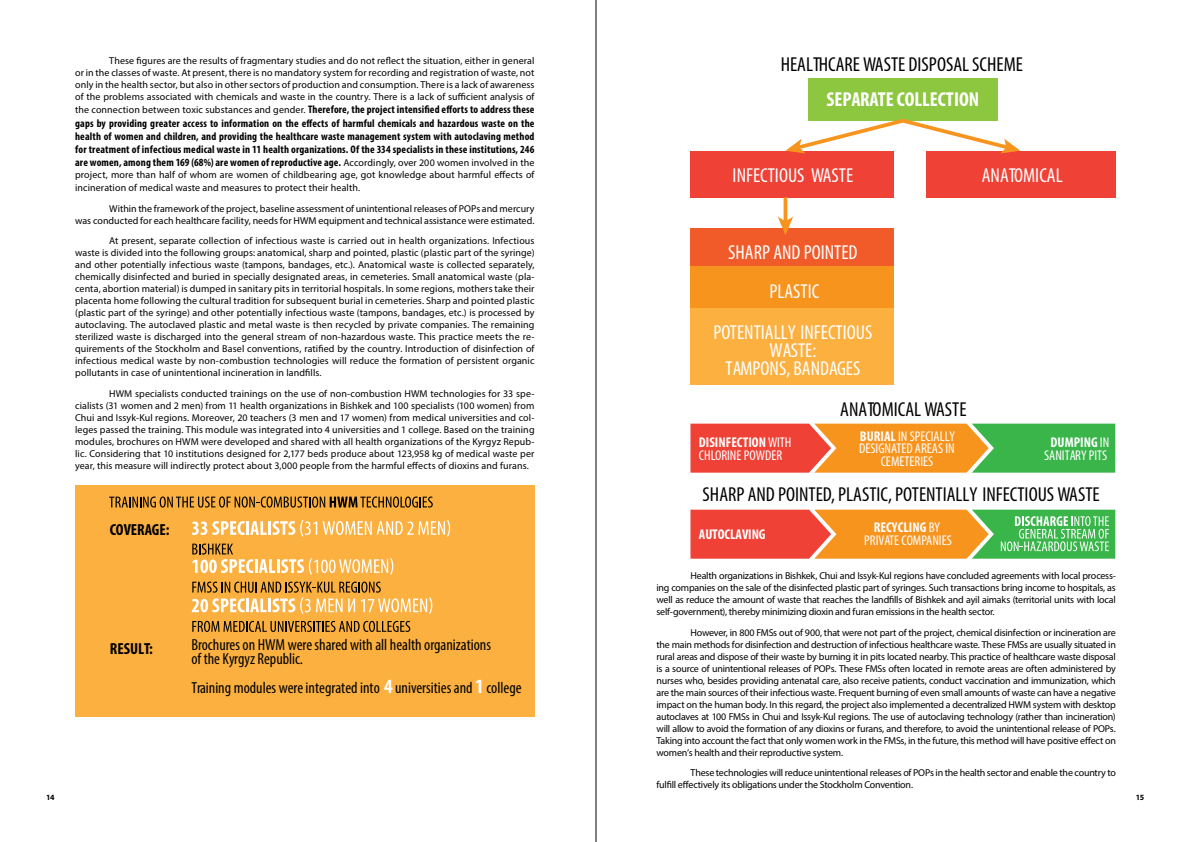
<style>
.page{position:relative;width:1191px;height:842px;background:#fff}
.page>*{position:absolute;margin:0;border:0;box-sizing:border-box;transform-origin:0 0}
.t1{font:condensed 20.2px "Myriad Pro";color:#000}
.t2{font:condensed 20.2px/41px "Myriad Pro";color:#fff;text-align:center}
.t3{font:700 condensed 20.2px "Myriad Pro";color:#fff}
.t4{font:condensed 16.1px/14.3px "Myriad Pro";color:#000}
.t5{font:700 condensed 16.1px "Myriad Pro";color:#000}
.t6{font:condensed 14.2px/12.6px "Myriad Pro";color:#fff;text-align:center}
.t7{font:700 condensed 14.2px "Myriad Pro";color:#fff}
.t8{font:700 condensed 11px/13.2px "Myriad Pro";letter-spacing:.015em;color:#000;text-align:justify}
.t9{font:10px/12px "Myriad Pro";color:#000;text-align:justify}
.t10{font:10px/12px "Myriad Pro";letter-spacing:-.02em;color:#000}
.t11{font:700 8px "Myriad Pro";color:#000}
.s1{font-weight:400;font-stretch:normal;font-size:10px}
.s2{font-weight:700;font-size:20.2px;color:#fff}
.s3{font-weight:700}
</style>
<div class="page">
<div style="left:75px;top:485px;width:459px;height:232px;background:#fbb040"></div>
<svg style="left:109px;top:496px;width:324px;height:12px"></svg>
<svg style="left:192px;top:520px;width:258px;height:16px"></svg>
<svg style="left:192px;top:543px;width:201px;height:31px"></svg>
<svg style="left:192px;top:582px;width:240px;height:32px"></svg>
<svg style="left:192px;top:621px;width:218px;height:11px"></svg>
<div style="left:808px;top:78px;width:190px;height:43px;background:#8dc63f"></div>
<div style="left:690px;top:228px;width:204px;height:38px;background:#f15a29"></div>
<div style="left:690px;top:151px;width:204px;height:46px;background:#ef4136"></div>
<svg style="left:690px;top:510px;width:425px;height:49px;background:#c58c44"></svg>
<svg style="left:690px;top:424px;width:425px;height:49px;background:#bb883b"></svg>
<div style="left:926px;top:151px;width:189px;height:46px;background:#ef4136"></div>
<div style="left:690px;top:267px;width:204px;height:41px;background:#f7941e"></div>
<div style="left:690px;top:308px;width:204px;height:77px;background:#fbb040"></div>
<svg style="left:785px;top:119px;width:235px;height:34px"></svg>
<svg style="left:783px;top:197px;width:4px;height:20px"></svg>
<svg style="left:778px;top:217px;width:15px;height:18px"></svg>
<hr style="left:595px;top:0;width:1px;height:842px;background:#000">
<p class="t9" style="left:75px;top:55px;width:461px;text-indent:34px">These figures are the results of fragmentary studies and do not reflect the situation, either in general or in the classes of waste. At present, there is no mandatory system for recording and registration of waste, not only in the health sector, but also in other sectors of production and consumption. There is a lack of awareness of the problems associated with chemicals and waste in the country. There is a lack of sufficient analysis of</p>
<p class="t8" style="left:75px;top:103px;width:461px"><span class="s1">the connection between toxic substances and gender.</span> Therefore, the project intensified efforts to address these gaps by providing greater access to information on the effects of harmful chemicals and hazardous waste on the health of women and children, and providing the healthcare waste management system with autoclaving method for treatment of infectious medical waste in 11 health organizations. Of the 334 specialists in these institutions, 246 are women, among them 169 (68%) are women of reproductive age. <span class="s1">Accordingly, over 200 women involved in the</span></p>
<p class="t9" style="left:75px;top:168px;width:461px;line-height:13.2px">project, more than half of whom are women of childbearing age, got knowledge about harmful effects of incineration of medical waste and measures to protect their health.</p>
<p class="t9" style="left:75px;top:202px;width:461px;text-align:right">Within the framework of the project, baseline assessment of unintentional releases of POPs and mercury<br>was conducted for each healthcare facility, needs for HWM equipment and technical assistance were estimated.</p>
<p class="t9" style="left:75px;top:235px;width:461px;text-indent:34px">At present, separate collection of infectious waste is carried out in health organizations. Infectious waste is divided into the following groups: anatomical, sharp and pointed, plastic (plastic part of the syringe) and other potentially infectious waste (tampons, bandages, etc.). Anatomical waste is collected separately, chemically disinfected and buried in specially designated areas, in cemeteries. Small anatomical waste (pla&shy;centa, abortion material) is dumped in sanitary pits in territorial hospitals. In some regions, mothers take their placenta home following the cultural tradition for subsequent burial in cemeteries. Sharp and pointed plastic (plastic part of the syringe) and other potentially infectious waste (tampons, bandages, etc.) is processed by autoclaving. The autoclaved plastic and metal waste is then recycled by private companies. The remaining sterilized waste is discharged into the general stream of non-hazardous waste. This practice meets the re&shy;quirements of the Stockholm and Basel conventions, ratified by the country. Introduction of disinfection of infectious medical waste by non-combustion technologies will reduce the formation of persistent organic pollutants in case of unintentional incineration in landfills.</p>
<p class="t9" style="left:75px;top:387px;width:461px;text-indent:34px">HWM specialists conducted trainings on the use of non-combustion HWM technologies for 33 spe&shy;cialists (31 women and 2 men) from 11 health organizations in Bishkek and 100 specialists (100 women) from Chui and Issyk-Kul regions. Moreover, 20 teachers (3 men and 17 women) from medical universities and col&shy;leges passed the training. This module was integrated into 4 universities and 1 college. Based on the training modules, brochures on HWM were developed and shared with all health organizations of the Kyrgyz Repub&shy;lic. Considering that 10 institutions designed for 2,177 beds produce about 123,958 kg of medical waste per year, this measure will indirectly protect about 3,000 people from the harmful effects of dioxins and furans.</p>
<h2 class="t5" style="left:110px;top:519px;width:61px">COVERAGE:</h2>
<h2 class="t5" style="left:110px;top:638px;width:45px">RESULT:</h2>
<h2 class="t4" style="left:191px;top:637px;width:301px">Brochures on HWM were shared with all health organizations of the Kyrgyz Republic.</h2>
<h2 class="t4" style="left:191px;top:680px;width:332px">Training modules were integrated into <span class="s2">4</span> universities and <span class="s2">1</span> college</h2>
<h1 class="t1" style="left:780px;top:52px;width:244px">HEALTHCARE WASTE DISPOSAL SCHEME</h1>
<h1 class="t3" style="left:826px;top:87px;width:154px">SEPARATE COLLECTION</h1>
<h1 class="t2" style="left:732px;top:154px;width:122px">INFECTIOUS WASTE</h1>
<h1 class="t2" style="left:981px;top:154px;width:82px">ANATOMICAL</h1>
<h1 class="t2" style="left:728px;top:232px;width:131px">SHARP AND POINTED</h1>
<h1 class="t2" style="left:713px;top:270px;width:160px">PLASTIC<br>POTENTIALLY INFECTIOUS</h1>
<h1 class="t2" style="left:725px;top:341px;width:136px;line-height:18px">WASTE:<br>TAMPONS, BANDAGES</h1>
<h3 class="t6" style="left:699px;top:436px;width:94px;text-align:left"><span class="s3">DISINFECTION</span> WITH<br>CHLORINE POWDER</h3>
<h1 class="t1" style="left:840px;top:397px;width:128px">ANATOMICAL WASTE</h1>
<h3 class="t6" style="left:859px;top:430px;width:98px"><span class="s3">bURIAL</span> IN SPECIALLY<br>DESIGNATED AREAS IN<br>CEMETERIES</h3>
<h3 class="t6" style="left:1044px;top:436px;width:67px"><span class="s3">DUMPING</span> IN<br>SANITARY PITS</h3>
<h1 class="t1" style="left:702px;top:482px;width:398px">SHARP AND POINTED, PLASTIC, POTENTIALLY INFECTIOUS WASTE</h1>
<h3 class="t7" style="left:699px;top:525px;width:68px">AUTOCLAVING</h3>
<h3 class="t6" style="left:864px;top:521px;width:89px"><span class="s3">RECyCLING</span> BY<br>PRIVATE COMPANIES</h3>
<p class="t9" style="left:656px;top:570px;width:461px;text-indent:34px">Health organizations in Bishkek, Chui and Issyk-Kul regions have concluded agreements with local process&shy;ing companies on the sale of the disinfected plastic part of syringes. Such transactions bring income to hospitals, as well as reduce the amount of waste that reaches the landfills of Bishkek and ayil aimaks (territorial units with local self-government), thereby minimizing dioxin and furan emissions in the health sector.</p>
<p class="t9" style="left:656px;top:626px;width:461px;text-indent:34px">However, in 800 FMSs out of 900, that were not part of the project, chemical disinfection or incineration are the main methods for disinfection and destruction of infectious healthcare waste. These FMSs are usually situated in rural areas and dispose of their waste by burning it in pits located nearby. This practice of healthcare waste disposal is a source of unintentional releases of POPs. These FMSs often located in remote areas are often administered by nurses who, besides providing antenatal care, also receive patients, conduct vaccination and immunization, which are the main sources of their infectious waste. Frequent burning of even small amounts of waste can have a negative impact on the human body. In this regard, the project also implemented a decentralized HWM system with desktop autoclaves at 100 FMSs in Chui and Issyk-Kul regions. The use of autoclaving technology (rather than incineration) will allow to avoid the formation of any dioxins or furans, and therefore, to avoid the unintentional release of POPs.<br>Taking into account the fact that only women work in the FMSs, in the future, this method will have positive effect on women’s health and their reproductive system.</p>
<p class="t10" style="left:656px;top:767px;width:461px;text-indent:34px">These technologies will reduce unintentional releases of POPs in the health sector and enable the country to fulfill effectively its obligations under the Stockholm Convention.</p>
<p class="t11" style="left:46px;top:792px;width:10px">14</p>
<p class="t11" style="left:1135px;top:792px;width:10px">15</p>
</div>
